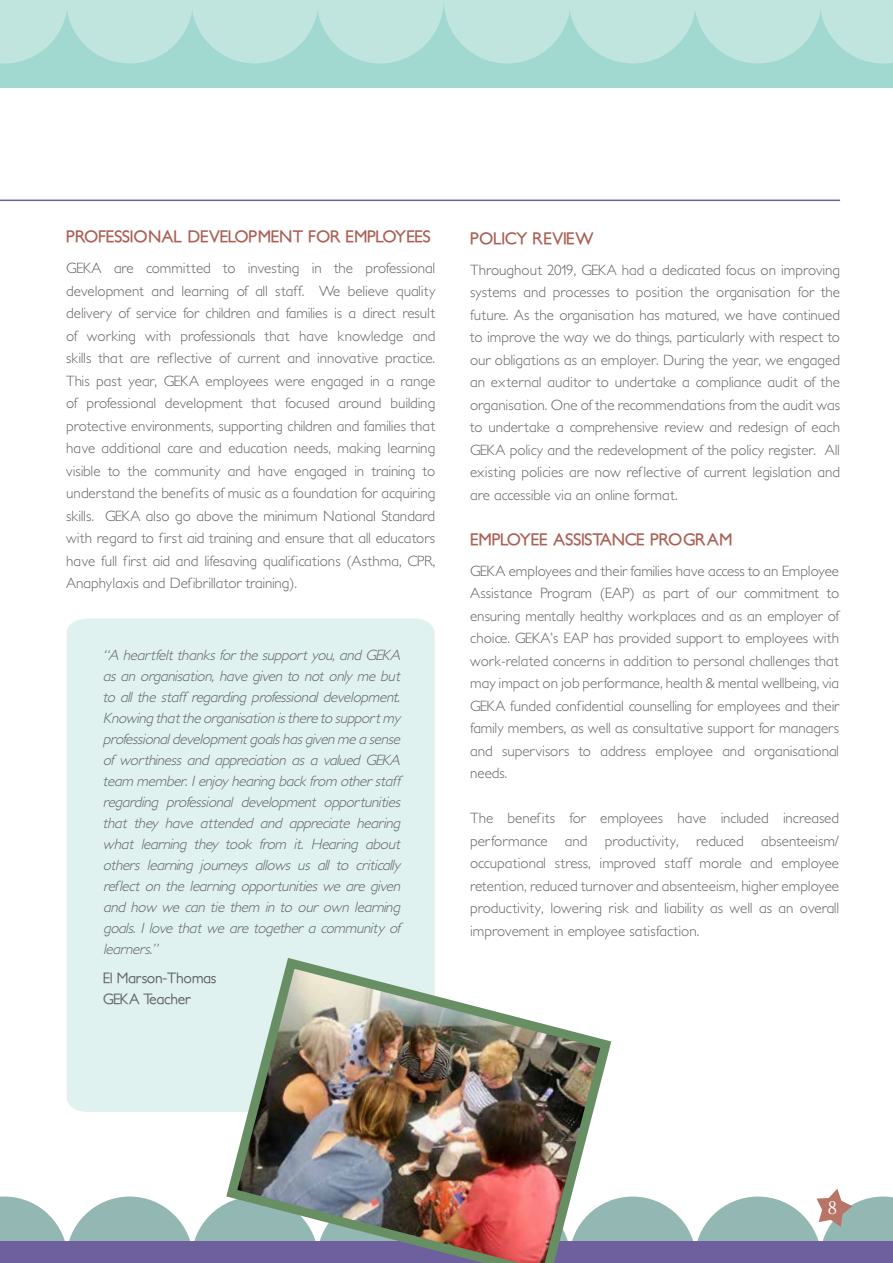
<style>
.page{position:relative;width:893px;height:1263px;background:#fff}
.page>*{position:absolute;margin:0;border:0;box-sizing:border-box;transform-origin:0 0}
.t1{font:18px "Cinzel Decorative";color:#fff}
.t2{font:700 16.5px "Petita";letter-spacing:-.03em;color:#aa6156}
.t3{font:300 15px/22.5px "Petita";color:#636466;text-align:justify}
.t4{font:italic 300 15px/21px "Petita";letter-spacing:-.02em;color:#636466}
.t5{font:500 15px/21px "Petita";letter-spacing:-.02em;color:#636466}
</style>
<div class="page">
<div style="left:0;top:0;width:893px;height:88px;background:#a1d8cf"></div>
<svg style="left:0;top:0;width:893px;height:63px"></svg>
<hr style="left:0;top:200px;width:840px;height:1px;background:#6e5f9f">
<svg style="left:0;top:1189px;width:893px;height:74px"></svg>
<div style="left:67px;top:618px;width:368px;height:494px;background:#e0f2ef"></div>
<img style="left:221px;top:952px;width:396px;height:311px">
<p class="t2" style="left:66px;top:226px;width:366px">PROFESSIONAL DEVELOPMENT FOR EMPLOYEES</p>
<p class="t3" style="left:66px;top:257px;width:371px">GEKA are committed to investing in the professional development and learning of all staff. We believe quality delivery of service for children and families is a direct result of working with professionals that have knowledge and skills that are reflective of current and innovative practice.<br>This past year, GEKA employees were engaged in a range of professional development that focused around building protective environments, supporting children and families that have additional care and education needs, making learning visible to the community and have engaged in training to understand the benefits of music as a foundation for acquiring skills. GEKA also go above the minimum National Standard with regard to first aid training and ensure that all educators have full first aid and lifesaving qualifications (Asthma, CPR, Anaphylaxis and Defibrillator training).</p>
<p class="t4" style="left:103px;top:645px;width:302px">“A heartfeltthanksforthesupportyou,andGEKA as an organisation, have given to not only me but to all the staff regarding professional development.<br>Knowingthattheorganisationisthereto supportmy professionaldevelopmentgoalshasgivenmeasense of worthiness and appreciation as a valued GEKA team member.Ienjoyhearingbackfrom otherstaff regarding professional development opportunities that they have attended and appreciate hearing what learning they took from it. Hearing about others learning journeys allows us all to critically reflect on the learning opportunities we are given and how we can tie them in to our own learning goals. I love that we are together a community of learners.”</p>
<p class="t5" style="left:103px;top:968px;width:115px">El Marson-Thomas<br>GEKA Teacher</p>
<p class="t2" style="left:470px;top:228px;width:125px">POLICY REVIEW</p>
<p class="t3" style="left:470px;top:259px;width:371px">Throughout 2019, GEKA had a dedicated focus on improving systems and processes to position the organisation for the future. As the organisation has matured, we have continued to improve the way we do things, particularly with respect to our obligations as an employer. During the year, we engaged an external auditor to undertake a compliance audit of the organisation. One of the recommendations from the audit was to undertake a comprehensive review and redesign of each GEKA policy and the redevelopment of the policy register. All existing policies are now reflective of current legislation and are accessible via an online format.</p>
<p class="t2" style="left:470px;top:529px;width:264px">EMPLOYEE ASSISTANCE PROGRAM</p>
<p class="t3" style="left:470px;top:560px;width:371px">GEKA employees and their families have access to an Employee Assistance Program (EAP) as part of our commitment to ensuring mentally healthy workplaces and as an employer of choice. GEKA’s EAP has provided support to employees with work-related concerns in addition to personal challenges that may impact on job performance, health &amp; mental wellbeing, via GEKA funded confidential counselling for employees and their family members, as well as consultative support for managers and supervisors to address employee and organisational needs.</p>
<p class="t3" style="left:470px;top:807px;width:371px">The benefits for employees have included increased performance and productivity, reduced absenteeism/ occupational stress, improved staff morale and employee retention, reduced turnover and absenteeism, higher employee productivity, lowering risk and liability as well as an overall improvement in employee satisfaction.</p>
<p class="t1" style="left:827px;top:1197px;width:11px">8</p>
</div>
